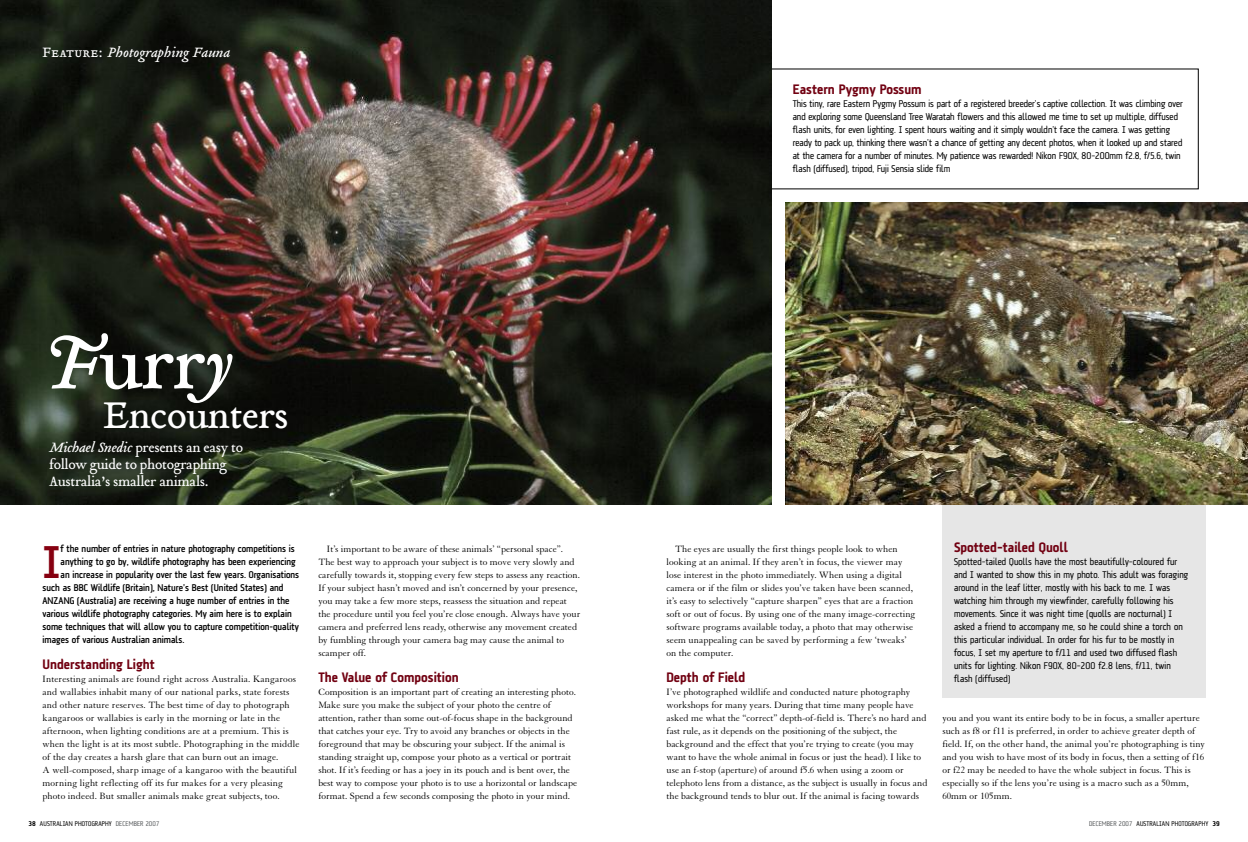
<style>
.page{position:relative;width:1248px;height:842px;background:#fff}
.page>*{position:absolute;margin:0;border:0;box-sizing:border-box;transform-origin:0 0}
.t1{font:81px "Tribute Roman";color:#fff}
.t2{font:500 46.8px "AF Klampenborg";color:#860010}
.t3{font:41.1px "Tribute Roman";letter-spacing:-.025em;color:#fff}
.t4{font:15px/17px "Tribute Roman";letter-spacing:-.025em;color:#fff}
.t5{font:italic 15px "Tribute";color:#fff}
.t6{font:700 14px "AF Klampenborg";color:#710011}
.t7{font:10px/13px "Granjon";color:#000}
.t8{font:10px/13px "AF Klampenborg";color:#000}
.t9{font:500 10px "AF Klampenborg";color:#000}
.t10{font:7px "AF Klampenborg";letter-spacing:.015em;color:#000}
.s1{font-family:"Tribute Roman Small Caps";font-style:normal}
.s2{font-family:"Tribute Italic Lig One"}
.s3{font-family:"Tribute";font-style:italic}
.s4{font-weight:700}
.s5{color:#585b5d}
</style>
<div class="page">
<div style="left:942px;top:487px;width:263px;height:211px;background:#e6e6e6"></div>
<img style="left:785px;top:202px;width:462px;height:303px">
<img style="left:0;top:0;width:771px;height:505px">
<h3 class="t5" style="left:43px;top:43px;width:189px"><span class="s1">Feature:</span> Photographing Fauna</h3>
<h1 class="t1" style="left:45px;top:313px;width:190px"><span class="s2">F</span>urr<span class="s3">y</span></h1>
<h3 class="t3" style="left:103px;top:389px;width:187px">Encounters</h3>
<h3 class="t4" style="left:49px;top:438px;width:195px"><span class="s3">Michael Snedic</span> presents an easy to follow guide to photographing<br>Australia’s smaller animals.</h3>
<h2 class="t2" style="left:43px;top:544px;width:20px">I</h2>
<p class="t9" style="left:61px;top:545px;width:236px">f the number of entries in nature photography competitions is</p>
<p class="t9" style="left:61px;top:558px;width:237px">anything to go by, wildlife photography has been experiencing</p>
<p class="t9" style="left:61px;top:571px;width:240px">an increase in popularity over the last few years. Organisations</p>
<p class="t9" style="left:43px;top:584px;width:242px">such as BBC Wildlife (Britain), Nature’s Best (United States) and</p>
<p class="t9" style="left:43px;top:597px;width:248px">ANZANG (Australia) are receiving a huge number of entries in the</p>
<p class="t9" style="left:43px;top:610px;width:251px">various wildlife photography categories. My aim here is to explain</p>
<p class="t9" style="left:43px;top:623px;width:258px">some techniques that will allow you to capture competition-quality</p>
<p class="t9" style="left:43px;top:636px;width:143px">images of various Australian animals.</p>
<h3 class="t6" style="left:43px;top:659px;width:114px">Understanding Light</h3>
<p class="t7" style="left:43px;top:673px;width:258px">Interesting animals are found right across Australia. Kangaroos and wallabies inhabit many of our national parks, state forests and other nature reserves. The best time of day to photograph kangaroos or wallabies is early in the morning or late in the afternoon, when lighting conditions are at a premium. This is when the light is at its most subtle. Photographing in the middle of the day creates a harsh glare that can burn out an image.<br>A well-composed, sharp image of a kangaroo with the beautiful morning light reflecting off its fur makes for a very pleasing photo indeed. But smaller animals make great subjects, too.</p>
<p class="t10" style="left:28px;top:821px;width:132px"><span class="s4">38</span> AUSTRALIAN PHOTOGRAPHY <span class="s5">DECEMBER 2007</span></p>
<p class="t7" style="left:318px;top:543px;width:263px;text-indent:9px">It’s important to be aware of these animals’ “personal space”.<br>The best way to approach your subject is to move very slowly and carefully towards it, stopping every few steps to assess any reaction.<br>If your subject hasn’t moved and isn’t concerned by your presence, you may take a few more steps, reassess the situation and repeat the procedure until you feel you’re close enough. Always have your camera and preferred lens ready, otherwise any movement created by fumbling through your camera bag may cause the animal to scamper off.</p>
<h3 class="t6" style="left:318px;top:672px;width:142px">The Value of Composition</h3>
<p class="t7" style="left:318px;top:686px;width:260px">Composition is an important part of creating an interesting photo.<br>Make sure you make the subject of your photo the centre of attention, rather than some out-of-focus shape in the background that catches your eye. Try to avoid any branches or objects in the foreground that may be obscuring your subject. If the animal is standing straight up, compose your photo as a vertical or portrait shot. If it’s feeding or has a joey in its pouch and is bent over, the best way to compose your photo is to use a horizontal or landscape format. Spend a few seconds composing the photo in your mind.</p>
<h3 class="t6" style="left:792px;top:84px;width:130px">Eastern Pygmy Possum</h3>
<p class="t8" style="left:792px;top:98px;width:391px">This tiny, rare Eastern Pygmy Possum is part of a registered breeder’s captive collection. It was climbing over and exploring some Queensland Tree Waratah flowers and this allowed me time to set up multiple, diffused flash units, for even lighting. I spent hours waiting and it simply wouldn’t face the camera. I was getting ready to pack up, thinking there wasn’t a chance of getting any decent photos, when it looked up and stared at the camera for a number of minutes. My patience was rewarded! Nikon F90X, 80-200mm f2.8, f/5.6, twin flash (diffused), tripod, Fuji Sensia slide film</p>
<p class="t7" style="left:666px;top:543px;width:250px;text-indent:9px">The eyes are usually the first things people look to when looking at an animal. If they aren’t in focus, the viewer may lose interest in the photo immediately. When using a digital camera or if the film or slides you’ve taken have been scanned, it’s easy to selectively “capture sharpen” eyes that are a fraction soft or out of focus. By using one of the many image-correcting software programs available today, a photo that may otherwise seem unappealing can be saved by performing a few ‘tweaks’ on the computer.</p>
<h3 class="t6" style="left:666px;top:672px;width:80px">Depth of Field</h3>
<p class="t7" style="left:666px;top:686px;width:262px">I’ve photographed wildlife and conducted nature photography workshops for many years. During that time many people have asked me what the “correct” depth-of-field is. There’s no hard and fast rule, as it depends on the positioning of the subject, the background and the effect that you’re trying to create (you may want to have the whole animal in focus or just the head). I like to use an f-stop (aperture) of around f5.6 when using a zoom or telephoto lens from a distance, as the subject is usually in focus and the background tends to blur out. If the animal is facing towards</p>
<h3 class="t6" style="left:953px;top:542px;width:116px">Spotted-tailed Quoll</h3>
<p class="t8" style="left:953px;top:556px;width:236px">Spotted-tailed Quolls have the most beautifully-coloured fur and I wanted to show this in my photo. This adult was foraging around in the leaf litter, mostly with his back to me. I was watching him through my viewfinder, carefully following his movements. Since it was night time (quolls are nocturnal) I asked a friend to accompany me, so he could shine a torch on this particular individual. In order for his fur to be mostly in focus, I set my aperture to f/11 and used two diffused flash units for lighting. Nikon F90X, 80-200 f2.8 lens, f/11, twin flash (diffused)</p>
<p class="t7" style="left:942px;top:712px;width:264px">you and you want its entire body to be in focus, a smaller aperture such as f8 or f11 is preferred, in order to achieve greater depth of field. If, on the other hand, the animal you’re photographing is tiny and you wish to have most of its body in focus, then a setting of f16 or f22 may be needed to have the whole subject in focus. This is especially so if the lens you’re using is a macro such as a 50mm, 60mm or 105mm.</p>
<p class="t10" style="left:1088px;top:820px;width:132px"><span class="s5">DECEMBER 2007</span> AUSTRALIAN PHOTOGRAPHY <span class="s4">39</span></p>
</div>
